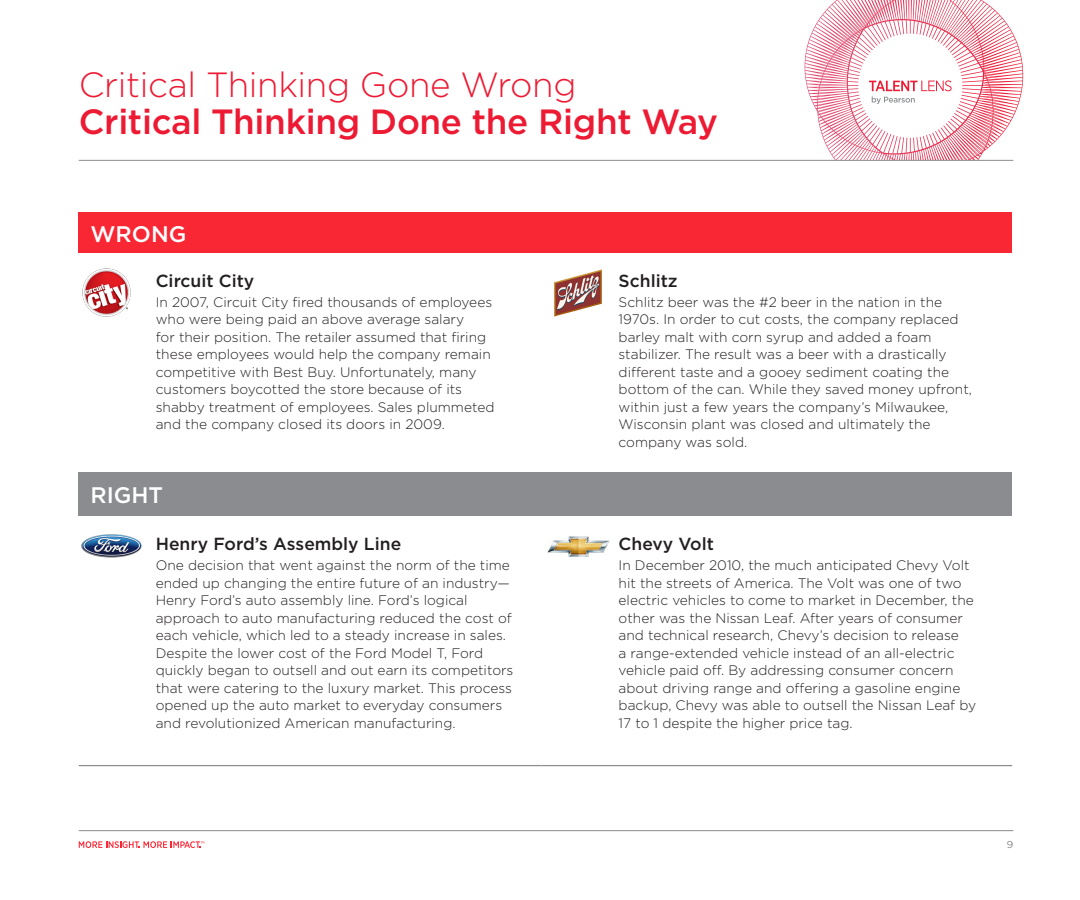
<style>
.page{position:relative;width:1080px;height:900px;background:#fff}
.page>*{position:absolute;margin:0;border:0;box-sizing:border-box;transform-origin:0 0}
.t1{font:500 35px/36.2px "Gotham";letter-spacing:-.01em;color:#ed1a33}
.t2{font:500 22.5px "Gotham";color:#fff}
.t3{font:500 17.5px "Gotham";color:#231f20}
.t4{font:300 13.75px/17.5px "Gotham";color:#231f20}
.t5{font:300 10px "Gotham";color:#57585a}
.s1{font-weight:300}
</style>
<div class="page">
<svg style="left:805px;top:0;width:147px;height:160px"></svg>
<hr style="left:79px;top:160px;width:934px;height:1px;background:#8a8c8f">
<hr style="left:79px;top:830px;width:934px;height:1px;background:#8a8c8f">
<svg style="left:79px;top:841px;width:125px;height:7px"></svg>
<div style="left:79px;top:212px;width:933px;height:41px;background:#f92634"></div>
<div style="left:79px;top:472px;width:933px;height:44px;background:#8a8c8f"></div>
<hr style="left:79px;top:765px;width:463px;height:1px;background:#8a8c8f">
<hr style="left:542px;top:765px;width:470px;height:1px;background:#8a8c8f">
<img style="left:82px;top:268px;width:49px;height:49px">
<img style="left:81px;top:534px;width:61px;height:24px">
<img style="left:555px;top:270px;width:47px;height:47px">
<img style="left:547px;top:536px;width:63px;height:21px">
<p class="t1" style="left:79px;top:66px;width:641px"><span class="s1">Critical Thinking Gone Wrong<br></span>Critical Thinking Done the Right Way</p>
<p class="t2" style="left:91px;top:219px;width:97px">WRONG</p>
<p class="t3" style="left:156px;top:269px;width:100px">Circuit City</p>
<p class="t4" style="left:156px;top:293px;width:340px">In 2007, Circuit City fired thousands of employees who were being paid an above average salary<br>for their position. The retailer assumed that firing these employees would help the company remain competitive with Best Buy. Unfortunately, many customers boycotted the store because of its shabby treatment of employees. Sales plummeted and the company closed its doors in 2009.</p>
<p class="t2" style="left:91px;top:481px;width:74px">RIGHT</p>
<p class="t3" style="left:156px;top:533px;width:247px">Henry Ford’s Assembly Line</p>
<p class="t4" style="left:156px;top:556px;width:359px">One decision that went against the norm of the time ended up changing the entire future of an industry— Henry Ford’s auto assembly line. Ford’s logical approach to auto manufacturing reduced the cost of each vehicle, which led to a steady increase in sales.<br>Despite the lower cost of the Ford Model T, Ford quickly began to outsell and out earn its competitors that were catering to the luxury market. This process opened up the auto market to everyday consumers and revolutionized American manufacturing.</p>
<p class="t3" style="left:619px;top:269px;width:61px">Schlitz</p>
<p class="t4" style="left:619px;top:293px;width:355px">Schlitz beer was the #2 beer in the nation in the 1970s. In order to cut costs, the company replaced barley malt with corn syrup and added a foam stabilizer. The result was a beer with a drastically different taste and a gooey sediment coating the bottom of the can. While they saved money upfront, within just a few years the company’s Milwaukee, Wisconsin plant was closed and ultimately the company was sold.</p>
<p class="t3" style="left:619px;top:533px;width:97px">Chevy Volt</p>
<p class="t4" style="left:619px;top:556px;width:359px">In December 2010, the much anticipated Chevy Volt hit the streets of America. The Volt was one of two electric vehicles to come to market in December, the other was the Nissan Leaf. After years of consumer and technical research, Chevy’s decision to release<br>a range-extended vehicle instead of an all-electric vehicle paid off. By addressing consumer concern about driving range and offering a gasoline engine backup, Chevy was able to outsell the Nissan Leaf by 17 to 1 despite the higher price tag.</p>
<p class="t5" style="left:1007px;top:838px;width:8px">9</p>
</div>
